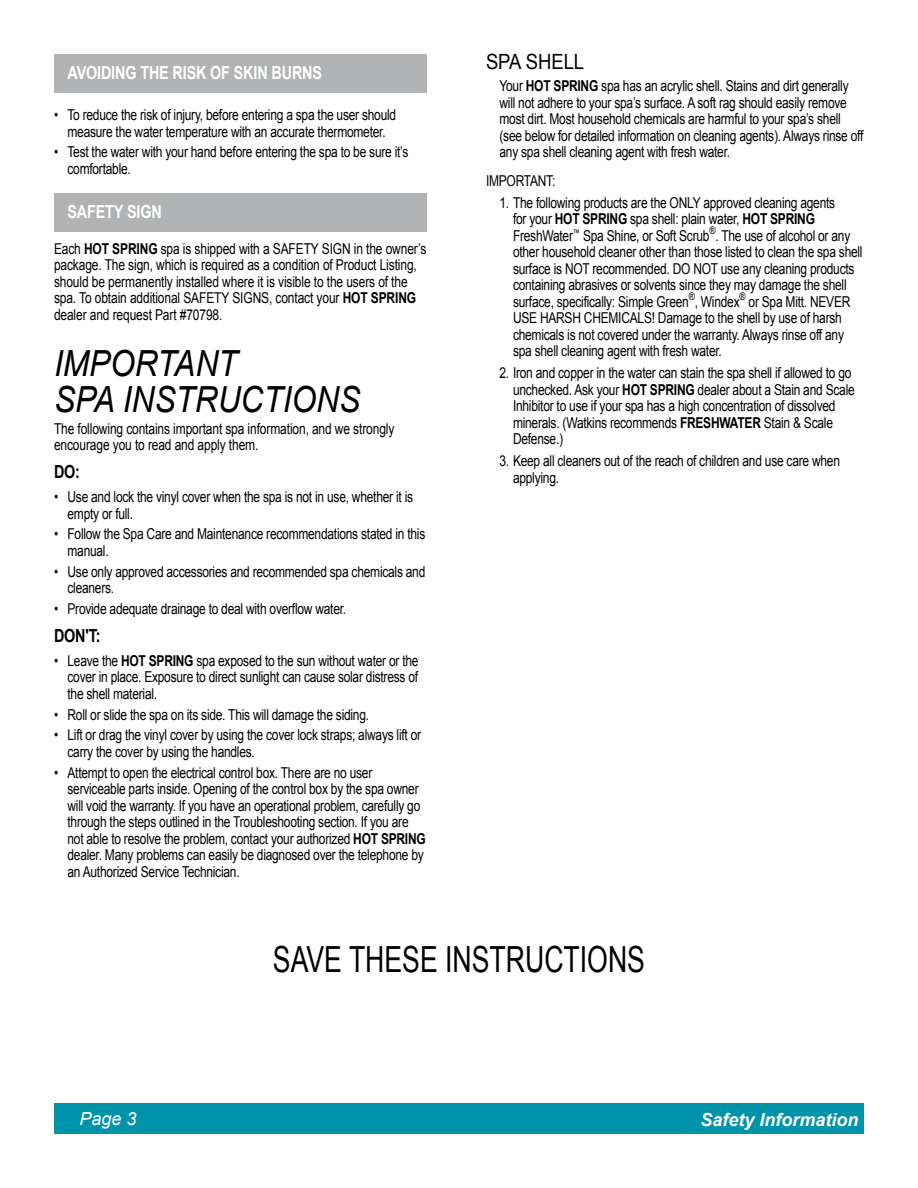
<style>
.page{position:relative;width:918px;height:1188px;background:#fff}
.page>*{position:absolute;margin:0;border:0;box-sizing:border-box;transform-origin:0 0}
.t1{font:italic 36px/36px "Arial";color:#000;scale:.88 1}
.t2{font:36px "Arial";color:#000;scale:.74 1}
.t3{font:21px "Arial";color:#000;scale:.88 1}
.t4{font:700 18px "Arial";letter-spacing:-.01em;color:#fff;scale:.8 1}
.t5{font:italic 700 18px "Arial";color:#fff}
.t6{font:700 18px "Arial";color:#000;scale:.8 1}
.t7{font:italic 18px "Arial";color:#fff}
.t8{font:15px/16.5px "Arial";letter-spacing:-.02em;color:#000;scale:.8 1}
.t9{font:10.5px "Arial";color:#000;scale:.8 1}
.s1{font-weight:700}
</style>
<div class="page">
<div style="left:54px;top:1103px;width:810px;height:31px;background:#0094aa"></div>
<div style="left:54px;top:54px;width:373px;height:39px;background:#b1b3b4"></div>
<div style="left:54px;top:193px;width:373px;height:39px;background:#b1b3b4"></div>
<p class="t4" style="left:68px;top:61px;width:320px">AVOIDING THE RISK OF SKIN BURNS</p>
<p class="t8" style="left:54px;top:107px;width:429px;text-align:center">• To reduce the risk of injury, before entering a spa the user should measure the water temperature with an accurate thermometer.</p>
<p class="t8" style="left:68px;top:144px;width:428px;text-indent:-14px">• Test the water with your hand before entering the spa to be sure it’s comfortable.</p>
<p class="t4" style="left:68px;top:200px;width:119px">SAFETY SIGN</p>
<p class="t8" style="left:54px;top:240px;width:467px">Each <span class="s1">HOT SPRING</span> spa is shipped with a SAFETY SIGN in the owner’s package. The sign, which is required as a condition of Product Listing, should be permanently installed where it is visible to the users of the spa. To obtain additional SAFETY SIGNS, contact your <span class="s1">HOT SPRING </span>dealer and request Part #70798.</p>
<h1 class="t1" style="left:54px;top:346px;width:350px">IMPORTANT<br>SPA INSTRUCTIONS</h1>
<p class="t8" style="left:54px;top:420px;width:427px">The following contains important spa information, and we strongly encourage you to read and apply them.</p>
<p class="t6" style="left:54px;top:460px;width:34px">DO:</p>
<p class="t8" style="left:68px;top:489px;width:433px;text-indent:-14px">• Use and lock the vinyl cover when the spa is not in use, whether it is empty or full.</p>
<p class="t8" style="left:68px;top:526px;width:449px;text-indent:-14px">• Follow the Spa Care and Maintenance recommendations stated in this manual.</p>
<p class="t8" style="left:68px;top:563px;width:449px;text-indent:-14px">• Use only approved accessories and recommended spa chemicals and cleaners.</p>
<p class="t8" style="left:54px;top:601px;width:367px">• Provide adequate drainage to deal with overflow water.</p>
<p class="t6" style="left:54px;top:624px;width:60px">DON'T:</p>
<p class="t8" style="left:68px;top:652px;width:440px;text-align:justify;text-indent:-14px">• Leave the <span class="s1">HOT SPRING</span> spa exposed to the sun without water or the cover in place. Exposure to direct sunlight can cause solar distress of the shell material.</p>
<p class="t8" style="left:54px;top:706px;width:395px">• Roll or slide the spa on its side. This will damage the siding.</p>
<p class="t8" style="left:68px;top:727px;width:444px;text-indent:-14px">• Lift or drag the vinyl cover by using the cover lock straps; always lift or carry the cover by using the handles.</p>
<p class="t8" style="left:68px;top:764px;width:449px;text-indent:-14px">• Attempt to open the electrical control box. There are no user serviceable parts inside. Opening of the control box by the spa owner will void the warranty. If you have an operational problem, carefully go through the steps outlined in the Troubleshooting section. If you are not able to resolve the problem, contact your authorized <span class="s1">HOT SPRING </span>dealer. Many problems can easily be diagnosed over the telephone by an Authorized Service Technician.</p>
<h2 class="t3" style="left:486px;top:48px;width:113px">SPA SHELL</h2>
<p class="t8" style="left:500px;top:78px;width:457px">Your <span class="s1">HOT SPRING</span> spa has an acrylic shell. Stains and dirt generally will not adhere to your spa’s surface. A soft rag should easily remove most dirt. Most household chemicals are harmful to your spa’s shell (see below for detailed information on cleaning agents). Always rinse off any spa shell cleaning agent with fresh water.</p>
<p class="t8" style="left:486px;top:172px;width:88px">IMPORTANT:</p>
<p class="t8" style="left:513px;top:194px;width:423px;text-indent:-14px">1. The following products are the ONLY approved cleaning agents for your <span class="s1">HOT SPRING</span> spa shell: plain water, <span class="s1">HOT SPRING<br></span>FreshWater<sup>™</sup> Spa Shine, or Soft Scrub . The use of alcohol or any</p>
<p class="t9" style="left:709px;top:223px;width:9px">®</p>
<p class="t8" style="left:513px;top:244px;width:439px">other household cleaner other than those listed to clean the spa shell surface is NOT recommended. DO NOT use any cleaning products containing abrasives or solvents since they may damage the shell surface, specifically: Simple Green , Windex</p>
<p class="t9" style="left:689px;top:289px;width:9px">®</p>
<p class="t9" style="left:739px;top:289px;width:9px">®</p>
<p class="t8" style="left:513px;top:293px;width:423px;text-indent:236px">or Spa Mitt. NEVER USE HARSH CHEMICALS! Damage to the shell by use of harsh chemicals is not covered under the warranty. Always rinse off any spa shell cleaning agent with fresh water.</p>
<p class="t8" style="left:513px;top:365px;width:429px;text-indent:-14px">2. Iron and copper in the water can stain the spa shell if allowed to go unchecked. Ask your <span class="s1">HOT SPRING</span> dealer about a Stain and Scale Inhibitor to use if your spa has a high concentration of dissolved minerals. (Watkins recommends <span class="s1">FRESHWATER</span> Stain &amp; Scale Defense.)</p>
<p class="t8" style="left:513px;top:453px;width:410px;text-indent:-14px">3. Keep all cleaners out of the reach of children and use care when applying.</p>
<p class="t7" style="left:79px;top:1107px;width:59px">Page 3</p>
<h1 class="t2" style="left:273px;top:936px;width:504px">SAVE THESE INSTRUCTIONS</h1>
<p class="t5" style="left:700px;top:1107px;width:160px">Safety Information</p>
</div>
